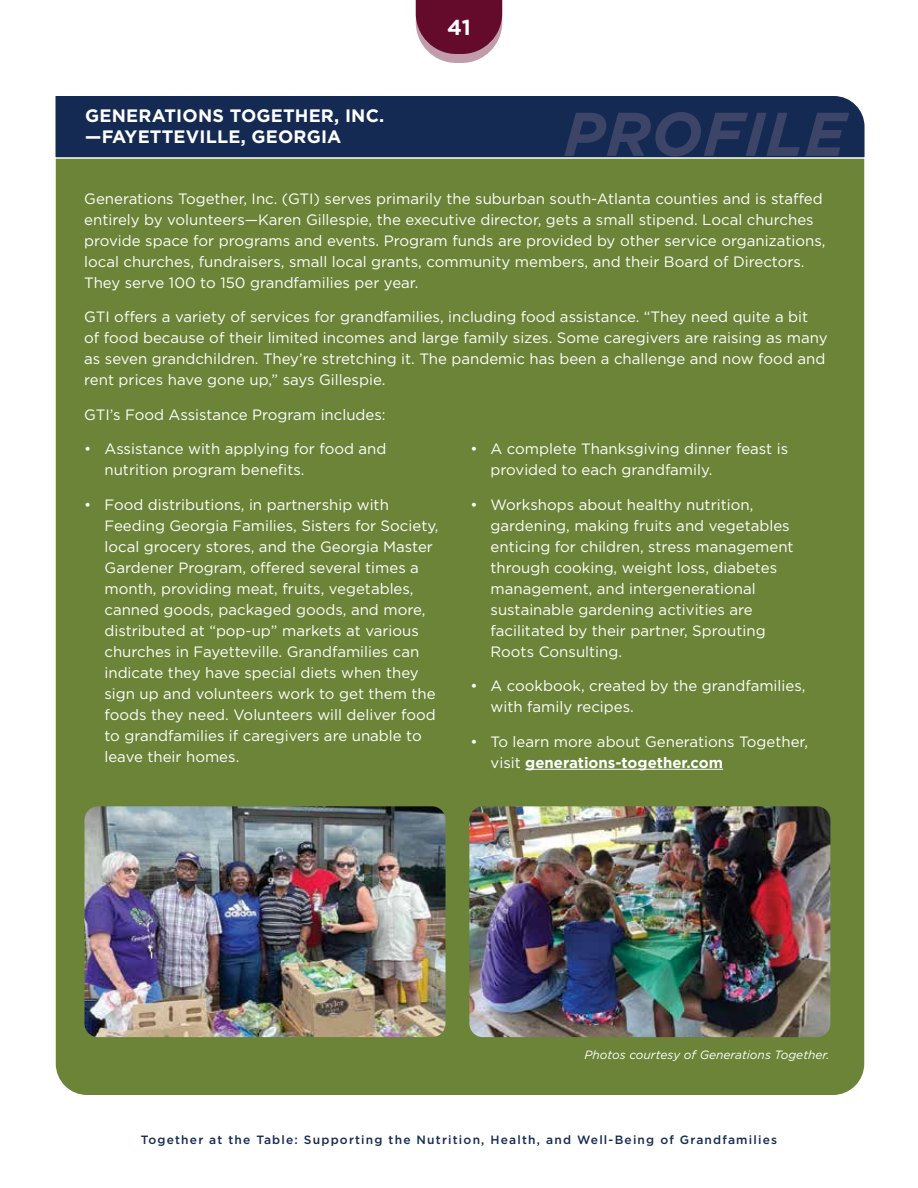
<style>
.page{position:relative;width:918px;height:1188px;background:#fff}
.page>*{position:absolute;margin:0;border:0;box-sizing:border-box;transform-origin:0 0}
.t1{font:italic 700 61.5px "Gotham";letter-spacing:.01em;color:#3c4568}
.t2{font:700 21.6px "Gotham";color:#fff}
.t3{font:700 18px/21px "Gotham";letter-spacing:.01em;color:#fff}
.t4{font:15px/21px "Gotham";color:#fff}
.t5{font:500 12px "Gotham";letter-spacing:.1em;color:#152a52}
.t6{font:italic 12px "Gotham";color:#fff}
.s1{font-weight:700}
</style>
<div class="page">
<svg style="left:416px;top:0;width:86px;height:63px;background:#853e58"></svg>
<div style="left:56px;top:160px;width:808px;height:935px;background:#6b8438"></div>
<div style="left:55px;top:96px;width:810px;height:64px;background:#152a52"></div>
<hr style="left:525px;top:769px;width:198px;height:1px;background:#fff">
<img style="left:84px;top:806px;width:362px;height:231px">
<img style="left:469px;top:806px;width:361px;height:231px">
<h2 class="t2" style="left:447px;top:13px;width:25px">41</h2>
<p class="t3" style="left:85px;top:105px;width:298px">GENERATIONS TOGETHER, INC. —FAYETTEVILLE, GEORGIA</p>
<h1 class="t1" style="left:564px;top:93px;width:284px">PROFILE</h1>
<p class="t4" style="left:84px;top:188px;width:743px">Generations Together, Inc. (GTI) serves primarily the suburban south-Atlanta counties and is staffed entirely by volunteers—Karen Gillespie, the executive director, gets a small stipend. Local churches provide space for programs and events. Program funds are provided by other service organizations, local churches, fundraisers, small local grants, community members, and their Board of Directors.<br>They serve 100 to 150 grandfamilies per year.</p>
<p class="t4" style="left:84px;top:306px;width:745px">GTI offers a variety of services for grandfamilies, including food assistance. “They need quite a bit<br>of food because of their limited incomes and large family sizes. Some caregivers are raising as many as seven grandchildren. They’re stretching it. The pandemic has been a challenge and now food and rent prices have gone up,” says Gillespie.</p>
<p class="t4" style="left:84px;top:404px;width:303px">GTI’s Food Assistance Program includes:</p>
<p class="t4" style="left:104px;top:438px;width:284px;text-indent:-20px">• Assistance with applying for food and nutrition program benefits.</p>
<p class="t4" style="left:104px;top:494px;width:336px;text-indent:-20px">• Food distributions, in partnership with Feeding Georgia Families, Sisters for Society, local grocery stores, and the Georgia Master Gardener Program, offered several times a month, providing meat, fruits, vegetables, canned goods, packaged goods, and more, distributed at “pop-up” markets at various churches in Fayetteville. Grandfamilies can indicate they have special diets when they sign up and volunteers work to get them the foods they need. Volunteers will deliver food to grandfamilies if caregivers are unable to leave their homes.</p>
<p class="t4" style="left:491px;top:438px;width:299px;text-indent:-20px">• A complete Thanksgiving dinner feast is provided to each grandfamily.</p>
<p class="t4" style="left:491px;top:494px;width:305px;text-indent:-20px">• Workshops about healthy nutrition, gardening, making fruits and vegetables enticing for children, stress management through cooking, weight loss, diabetes management, and intergenerational sustainable gardening activities are facilitated by their partner, Sprouting Roots Consulting.</p>
<p class="t4" style="left:491px;top:675px;width:316px;text-indent:-20px">• A cookbook, created by the grandfamilies, with family recipes.</p>
<p class="t4" style="left:491px;top:731px;width:319px;text-indent:-20px">• To learn more about Generations Together, visit <span class="s1">generations-together.com</span></p>
<p class="t6" style="left:584px;top:1047px;width:246px">Photos courtesy of Generations Together.</p>
<p class="t5" style="left:141px;top:1132px;width:638px">Together at the Table: Supporting the Nutrition, Health, and Well-Being of Grandfamilies</p>
</div>
